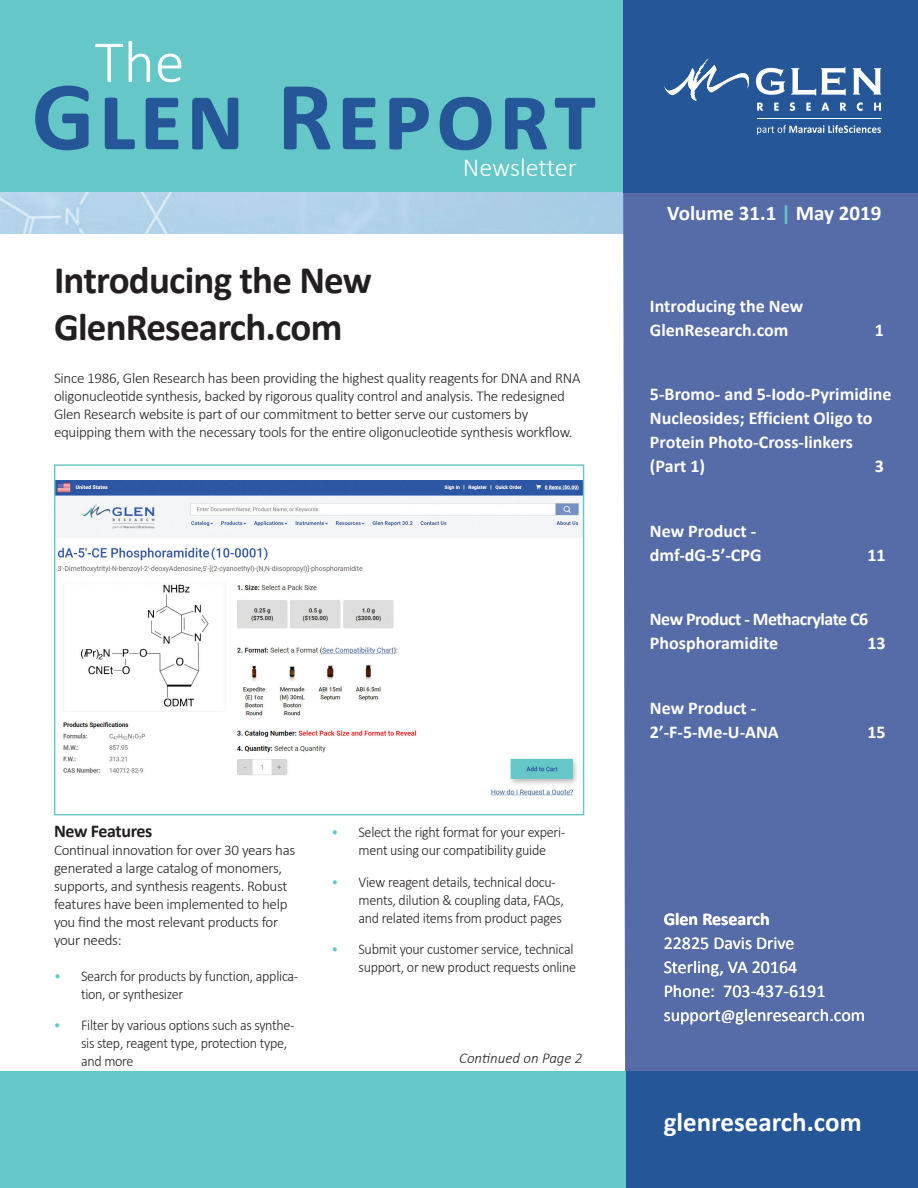
<style>
.page{position:relative;width:918px;height:1188px;background:#fff}
.page>*{position:absolute;margin:0;border:0;box-sizing:border-box;transform-origin:0 0}
.t1{font:700 99px "Calibri";letter-spacing:.035em;color:#245698}
.t2{font:300 60px "Calibri";color:#fff}
.t3{font:700 39px/46.8px "Calibri";letter-spacing:-.02em;color:#231f20}
.t4{font:700 27px "Calibri";color:#fff}
.t5{font:300 25.95px "Calibri";letter-spacing:-.005em;color:#fff}
.t6{font:700 21px "Calibri";color:#fff}
.t7{font:700 18px/24px "Calibri";color:#fff}
.t8{font:18px/24px "Calibri";color:#fff}
.t9{font:700 18px/24px "Calibri";letter-spacing:-.03em;color:#fff}
.t10{font:700 18px "Calibri";letter-spacing:-.02em;color:#231f20}
.t11{font:300 15px/18px "Calibri";letter-spacing:-.02em;color:#231f20}
.t12{font:300 15px/18px "Calibri";letter-spacing:-.02em;color:#231f20;scale:.94 1}
.t13{font:italic 300 15px "Calibri";color:#231f20}
.s1{color:#65c7c7}
.s2{font-size:16.5px}
</style>
<div class="page">
<div style="left:0;top:0;width:639px;height:233px;background:#65c7c7"></div>
<img style="left:0;top:193px;width:623px;height:40px">
<div style="left:623px;top:193px;width:295px;height:878px;background:#556ca8"></div>
<div style="left:623px;top:0;width:295px;height:193px;background:#245698"></div>
<div style="left:625px;top:1071px;width:293px;height:117px;background:#245698"></div>
<svg style="left:757px;top:125px;width:124px;height:10px"></svg>
<hr style="left:757px;top:119px;width:125px;height:1px;background:#fff">
<svg style="left:756px;top:67px;width:125px;height:29px"></svg>
<svg style="left:757px;top:102px;width:124px;height:9px"></svg>
<svg style="left:664px;top:58px;width:85px;height:43px"></svg>
<div style="left:0;top:1071px;width:625px;height:117px;background:#65c7c7"></div>
<img style="left:56px;top:480px;width:526px;height:316px">
<h2 class="t2" style="left:95px;top:25px;width:91px">The</h2>
<h1 class="t1" style="left:32px;top:55px;width:566px">Glen Report</h1>
<h3 class="t5" style="left:463px;top:151px;width:115px">Newsletter</h3>
<h3 class="t3" style="left:54px;top:255px;width:319px">Introducing the New<br>GlenResearch.com</h3>
<p class="t11" style="left:54px;top:369px;width:528px">Since 1986, Glen Research has been providing the highest quality reagents for DNA and RNA oligonucleotide synthesis, backed by rigorous quality control and analysis. The redesigned Glen Research website is part of our commitment to better serve our customers by equipping them with the necessary tools for the entire oligonucleotide synthesis workflow.</p>
<p class="t10" style="left:54px;top:820px;width:100px">New Features</p>
<p class="t11" style="left:54px;top:841px;width:243px">Continual innovation for over 30 years has generated a large catalog of monomers, supports, and synthesis reagents. Robust features have been implemented to help you find the most relevant products for your needs:</p>
<p class="t12" style="left:81px;top:967px;width:233px;text-indent:-27px"><span class="s1">•</span> Search for products by function, applica&shy;tion, or synthesizer</p>
<p class="t12" style="left:81px;top:1016px;width:229px;text-indent:-27px"><span class="s1">•</span> Filter by various options such as synthe&shy;sis step, reagent type, protection type, and more</p>
<p class="t12" style="left:332px;top:823px;width:250px;text-align:center"><span class="s1">•</span> Select the right format for your experi&shy;ment using our compatibility guide</p>
<p class="t12" style="left:359px;top:873px;width:220px;text-indent:-27px"><span class="s1">•</span> View reagent details, technical docu&shy;ments, dilution &amp; coupling data, FAQs, and related items from product pages</p>
<p class="t12" style="left:332px;top:940px;width:262px;text-align:right"><span class="s1">•</span> Submit your customer service, technical support, or new product requests online</p>
<p class="t13" style="left:459px;top:1049px;width:125px">Continued on Page 2</p>
<h3 class="t6" style="left:667px;top:200px;width:216px">Volume 31.1 <span class="s1">|</span> May 2019</h3>
<p class="t7" style="left:650px;top:293px;width:155px">Introducing the New<br>GlenResearch.com</p>
<p class="t7" style="left:875px;top:317px;width:11px">1</p>
<p class="t7" style="left:650px;top:381px;width:243px">5-Bromo- and 5-Iodo-Pyrimidine<br>Nucleosides; Efficient Oligo to<br>Protein Photo-Cross-linkers (Part 1)</p>
<p class="t7" style="left:875px;top:453px;width:11px">3</p>
<p class="t7" style="left:650px;top:518px;width:113px">New Product - dmf-dG-5’-CPG</p>
<p class="t7" style="left:867px;top:542px;width:20px">11</p>
<p class="t9" style="left:650px;top:606px;width:220px">New Product - Methacrylate C6<br>Phosphoramidite</p>
<p class="t7" style="left:867px;top:630px;width:20px">13</p>
<p class="t7" style="left:650px;top:695px;width:130px">New Product -<br>2’-F-5-Me-U-ANA</p>
<p class="t7" style="left:867px;top:719px;width:20px">15</p>
<p class="t7" style="left:664px;top:906px;width:108px">Glen Research</p>
<p class="t8" style="left:664px;top:930px;width:203px">22825 Davis Drive<br>Sterling, VA 20164<br>Phone: 703-437-6191 support<span class="s2">@</span>glenresearch.com</p>
<h3 class="t4" style="left:664px;top:1105px;width:199px">glenresearch.com</h3>
</div>
